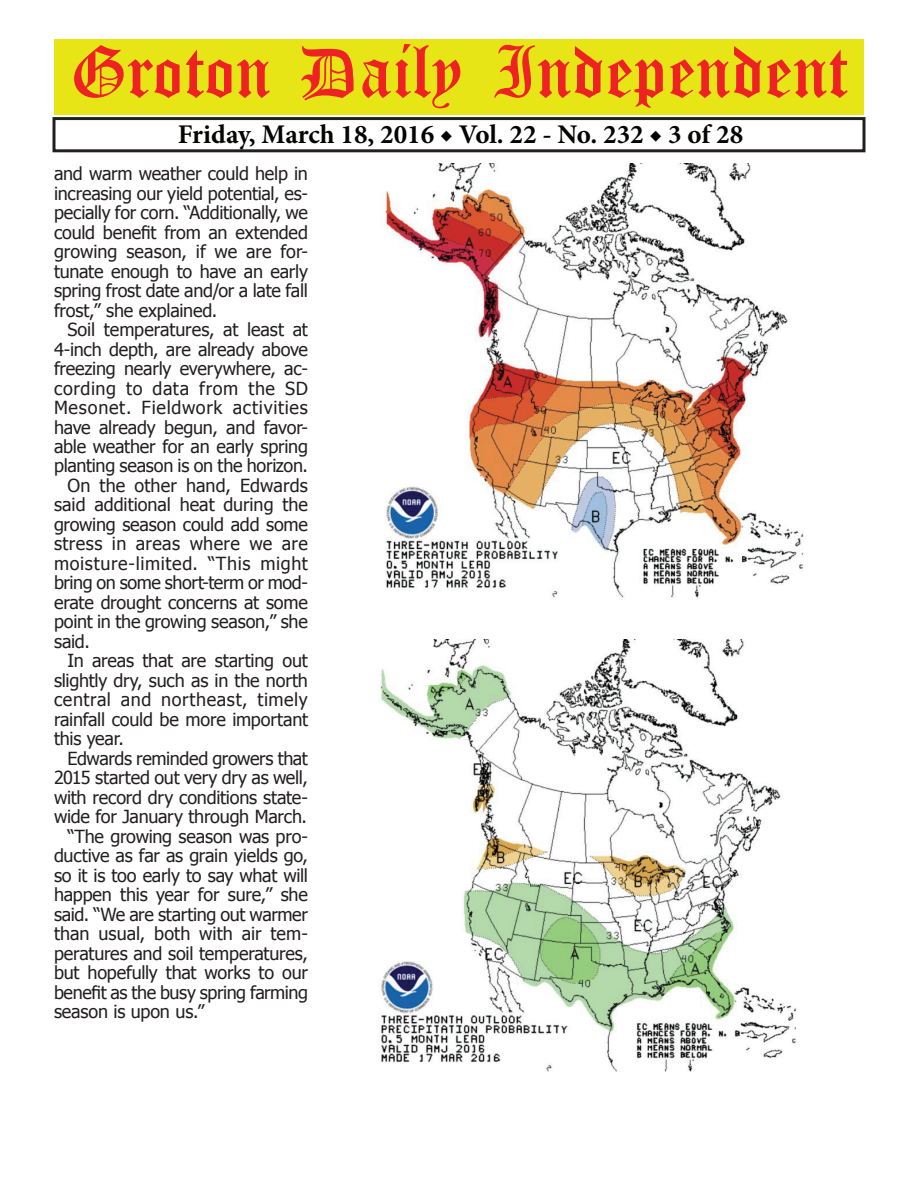
<style>
.page{position:relative;width:918px;height:1188px;background:#fff}
.page>*{position:absolute;margin:0;border:0;box-sizing:border-box;transform-origin:0 0}
.t1{font:54px "Old English Five";color:#ee2123}
.t2{font:700 27px "Minion Pro";color:#040503}
.t3{font:18px/19.5px "Tahoma";letter-spacing:-.01em;color:#231f20;text-align:justify}
.t4{font:18px "Tahoma";letter-spacing:.035em;color:#231f20}
.t5{font:18px "Tahoma";letter-spacing:.04em;color:#231f20}
.t6{font:18px "Tahoma";letter-spacing:.03em;color:#231f20}
.t7{font:18px "Tahoma";letter-spacing:.02em;color:#231f20}
.t8{font:18px "Tahoma";letter-spacing:.01em;color:#231f20}
</style>
<div class="page">
<div style="left:52px;top:117px;width:814px;height:35px;border:3px solid #231f20"></div>
<div style="left:54px;top:40px;width:810px;height:75px;background:#e7e515"></div>
<img style="left:385px;top:164px;width:419px;height:434px">
<img style="left:378px;top:639px;width:419px;height:433px">
<h1 class="t1" style="left:70px;top:47px;width:779px">Groton Daily Independent</h1>
<h2 class="t2" style="left:178px;top:116px;width:567px">Friday, March 18, 2016 ◆ Vol. 22 - No. 232 ◆ 3 of 28</h2>
<p class="t3" style="left:54px;top:163px;width:256px">and warm weather could help in increasing our yield potential, es&shy;pecially for corn. “Additionally, we could benefit from an extended growing season, if we are for&shy;tunate enough to have an early spring frost date and/or a late fall frost,” she explained.</p>
<p class="t3" style="left:68px;top:319px;width:242px">Soil temperatures, at least at</p>
<p class="t3" style="left:54px;top:338px;width:255px">4-inch depth, are already above</p>
<p class="t3" style="left:54px;top:358px;width:255px">freezing nearly everywhere, ac-</p>
<p class="t4" style="left:54px;top:376px;width:256px">cording to data from the SD</p>
<p class="t5" style="left:54px;top:395px;width:255px">Mesonet. Fieldwork activities</p>
<p class="t3" style="left:54px;top:416px;width:255px">have already begun, and favor-</p>
<p class="t3" style="left:54px;top:436px;width:255px">able weather for an early spring</p>
<p class="t3" style="left:54px;top:455px;width:255px">planting season is on the horizon.</p>
<p class="t8" style="left:68px;top:473px;width:242px">On the other hand, Edwards</p>
<p class="t3" style="left:54px;top:494px;width:255px">said additional heat during the</p>
<p class="t3" style="left:54px;top:514px;width:256px">growing season could add some</p>
<p class="t7" style="left:54px;top:532px;width:255px">stress in areas where we are</p>
<p class="t4" style="left:54px;top:551px;width:255px">moisture-limited. “This might</p>
<p class="t3" style="left:54px;top:572px;width:255px">bring on some short-term or mod-</p>
<p class="t3" style="left:54px;top:592px;width:255px">erate drought concerns at some</p>
<p class="t3" style="left:54px;top:611px;width:255px">point in the growing season,” she</p>
<p class="t3" style="left:54px;top:631px;width:37px">said.</p>
<p class="t3" style="left:68px;top:650px;width:242px">In areas that are starting out</p>
<p class="t3" style="left:54px;top:670px;width:255px">slightly dry, such as in the north</p>
<p class="t6" style="left:54px;top:688px;width:255px">central and northeast, timely</p>
<p class="t3" style="left:54px;top:709px;width:256px">rainfall could be more important</p>
<p class="t3" style="left:54px;top:728px;width:71px">this year.</p>
<p class="t3" style="left:68px;top:748px;width:242px">Edwards reminded growers that</p>
<p class="t3" style="left:54px;top:767px;width:255px">2015 started out very dry as well,</p>
<p class="t3" style="left:54px;top:787px;width:255px">with record dry conditions state-</p>
<p class="t3" style="left:54px;top:806px;width:255px">wide for January through March.</p>
<p class="t3" style="left:68px;top:826px;width:242px">“The growing season was pro-</p>
<p class="t3" style="left:54px;top:845px;width:255px">ductive as far as grain yields go,</p>
<p class="t3" style="left:54px;top:865px;width:255px">so it is too early to say what will</p>
<p class="t3" style="left:54px;top:884px;width:255px">happen this year for sure,” she</p>
<p class="t3" style="left:54px;top:904px;width:255px">said. “We are starting out warmer</p>
<p class="t3" style="left:54px;top:923px;width:255px">than usual, both with air tem-</p>
<p class="t3" style="left:54px;top:943px;width:255px">peratures and soil temperatures,</p>
<p class="t3" style="left:54px;top:962px;width:255px">but hopefully that works to our</p>
<p class="t3" style="left:54px;top:982px;width:255px">benefit as the busy spring farming</p>
<p class="t3" style="left:54px;top:1001px;width:152px">season is upon us.”</p>
</div>
